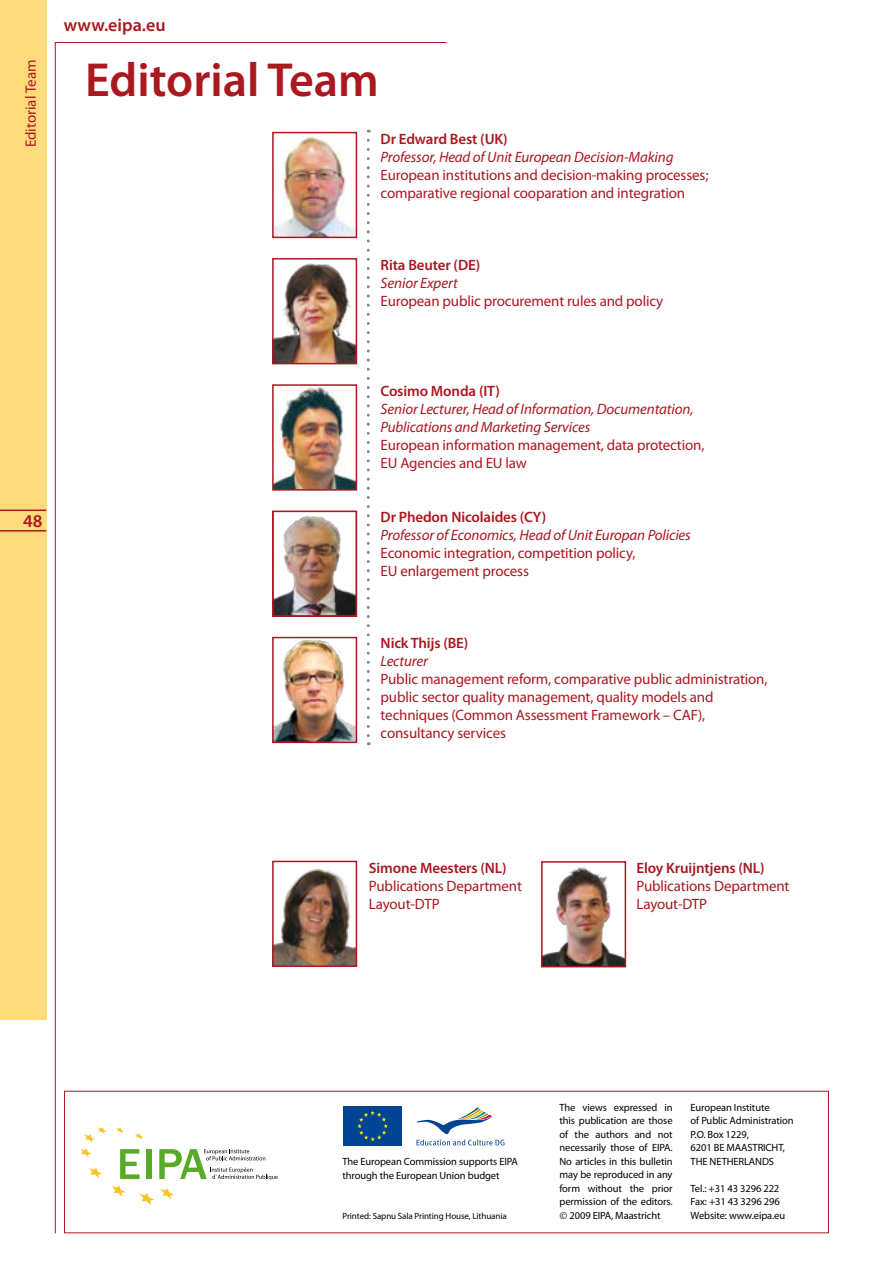
<style>
.page{position:relative;width:893px;height:1263px;background:#fff}
.page>*{position:absolute;margin:0;border:0;box-sizing:border-box;transform-origin:0 0}
.t1{font:600 48px "Myriad Pro";color:#aa1820}
.t2{font:600 18px "Myriad Pro";color:#aa1820}
.t3{font:15px/18px "Myriad Pro";letter-spacing:-.01em;color:#aa1820}
.t4{font:italic 15px/18px "Myriad Pro";letter-spacing:-.01em;color:#aa1820}
.t5{font:600 15px "Myriad Pro";letter-spacing:-.01em;color:#aa1820}
.t6{font:10.5px/13.5px "Myriad Pro";letter-spacing:-.01em;color:#000}
.t7{font:9px "Myriad Pro";letter-spacing:-.01em;color:#000}
.s1{font-family:"Chaparral Pro"}
</style>
<div class="page">
<div style="left:0;top:0;width:46px;height:1020px;background:#ffdb7b"></div>
<svg style="left:55px;top:42px;width:392px;height:1192px"></svg>
<hr style="left:0;top:509px;width:46px;height:2px;background:#aa1820">
<hr style="left:0;top:530px;width:46px;height:1px;background:#aa1820">
<img style="left:275px;top:135px;width:79px;height:100px">
<div style="left:272px;top:132px;width:85px;height:106px;border:2px solid #aa1820"></div>
<img style="left:275px;top:261px;width:79px;height:100px">
<div style="left:272px;top:258px;width:85px;height:106px;border:2px solid #aa1820"></div>
<img style="left:275px;top:387px;width:79px;height:101px">
<div style="left:272px;top:384px;width:85px;height:107px;border:2px solid #aa1820"></div>
<svg style="left:367px;top:140px;width:3px;height:605px"></svg>
<img style="left:276px;top:514px;width:77px;height:99px">
<div style="left:272px;top:511px;width:85px;height:106px;border:2px solid #aa1820"></div>
<img style="left:275px;top:640px;width:79px;height:100px">
<div style="left:272px;top:637px;width:85px;height:106px;border:2px solid #aa1820"></div>
<svg style="left:160px;top:1188px;width:14px;height:11px"></svg>
<svg style="left:139px;top:1193px;width:15px;height:12px"></svg>
<svg style="left:135px;top:1133px;width:9px;height:7px"></svg>
<svg style="left:111px;top:1185px;width:15px;height:12px"></svg>
<svg style="left:116px;top:1127px;width:8px;height:6px"></svg>
<svg style="left:89px;top:1167px;width:13px;height:11px"></svg>
<svg style="left:80px;top:1148px;width:12px;height:9px"></svg>
<svg style="left:84px;top:1127px;width:23px;height:15px"></svg>
<svg style="left:120px;top:1149px;width:20px;height:30px"></svg>
<div style="left:147px;top:1149px;width:5px;height:30px;background:#58ab27"></div>
<svg style="left:159px;top:1149px;width:119px;height:31px"></svg>
<div style="left:343px;top:1106px;width:59px;height:40px;background:#004494"></div>
<svg style="left:357px;top:1111px;width:31px;height:30px"></svg>
<svg style="left:416px;top:1107px;width:88px;height:38px"></svg>
<img style="left:544px;top:867px;width:79px;height:97px">
<div style="left:541px;top:861px;width:85px;height:106px;border:2px solid #aa1820"></div>
<img style="left:275px;top:864px;width:79px;height:100px">
<div style="left:272px;top:861px;width:85px;height:106px;border:2px solid #aa1820"></div>
<p class="t2" style="left:64px;top:13px;width:103px">www.eipa.eu</p>
<p class="t3" style="left:22px;top:147px;width:89px;rotate:-90deg">Editorial Team</p>
<h1 class="t1" style="left:85px;top:49px;width:295px">Editorial Team</h1>
<p class="t5" style="left:381px;top:129px;width:129px">Dr Edward Best (UK)</p>
<p class="t4" style="left:381px;top:148px;width:295px">Professor, Head of Unit European Decision-Making</p>
<p class="t3" style="left:381px;top:166px;width:329px">European institutions and decision-making processes; comparative regional cooparation and integration</p>
<p class="t5" style="left:381px;top:255px;width:101px">Rita Beuter (DE)</p>
<p class="t4" style="left:381px;top:274px;width:79px">Senior Expert</p>
<p class="t3" style="left:381px;top:292px;width:284px">European public procurement rules and policy</p>
<p class="t2" style="left:23px;top:509px;width:21px">48</p>
<p class="t5" style="left:381px;top:381px;width:121px">Cosimo Monda (IT)</p>
<p class="t4" style="left:381px;top:400px;width:314px">Senior Lecturer, Head of Information, Documentation,<br>Publications and Marketing Services</p>
<p class="t3" style="left:381px;top:436px;width:325px">European information management, data protection,<br>EU Agencies and EU law</p>
<p class="t5" style="left:381px;top:507px;width:167px">Dr Phedon Nicolaides (CY)</p>
<p class="t4" style="left:381px;top:526px;width:312px">Professor of Economics, Head of Unit Europan Policies</p>
<p class="t3" style="left:381px;top:544px;width:256px">Economic integration, competition policy,<br>EU enlargement process</p>
<p class="t5" style="left:381px;top:633px;width:89px">Nick Thijs (BE)</p>
<p class="t4" style="left:381px;top:652px;width:49px">Lecturer</p>
<p class="t3" style="left:381px;top:670px;width:388px">Public management reform, comparative public administration, public sector quality management, quality models and techniques (Common Assessment Framework – CAF), consultancy services</p>
<p class="t5" style="left:369px;top:858px;width:139px">Simone Meesters (NL)</p>
<p class="t3" style="left:369px;top:877px;width:155px">Publications Department<br>Layout-DTP</p>
<p class="t5" style="left:636px;top:858px;width:130px">Eloy Kruijntjens (NL)</p>
<p class="t3" style="left:636px;top:877px;width:155px">Publications Department<br>Layout-DTP</p>
<p class="t6" style="left:342px;top:1154px;width:177px">The European Commission supports EIPA through the European Union budget</p>
<p class="t7" style="left:342px;top:1210px;width:166px">Printed: Sapnu Sala Printing House, Lithuania</p>
<p class="t6" style="left:559px;top:1100px;width:115px;text-align:justify">The views expressed in this publication are those of the authors and not necessarily those of EIPA.<br>No articles in this bulletin may be reproduced in any form without the prior permission of the editors. <span class="s1">©</span> 2009 EIPA, Maastricht</p>
<p class="t6" style="left:691px;top:1100px;width:104px">European Institute<br>of Public Administration<br>P.O. Box 1229,<br>6201 BE MAASTRICHT,<br>THE NETHERLANDS</p>
<p class="t6" style="left:691px;top:1181px;width:96px">Tel.: +31 43 3296 222<br>Fax: +31 43 3296 296<br>Website: www.eipa.eu</p>
</div>
